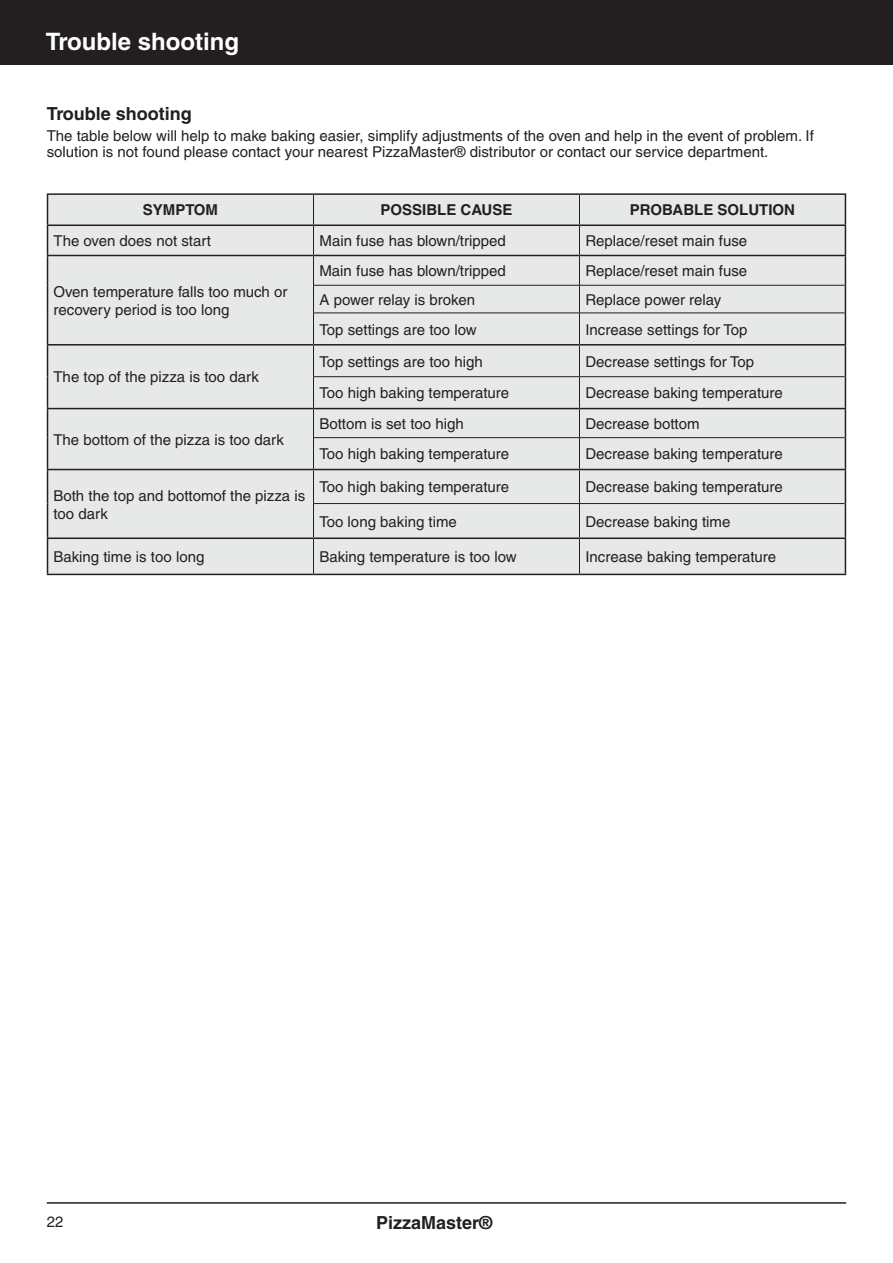
<style>
.page{position:relative;width:893px;height:1263px;background:#fff}
.page>*{position:absolute;margin:0;border:0;box-sizing:border-box;transform-origin:0 0}
.t1{font:700 24px "Helvetica";color:#fff}
.t2{font:700 18px "Helvetica";color:#231f20}
.t3{font:15px/18px "Helvetica";color:#231f20}
.t4{font:700 15px "Helvetica";color:#231f20}
</style>
<div class="page">
<div style="left:0;top:0;width:893px;height:65px;background:#231f20"></div>
<hr style="left:47px;top:1202px;width:799px;height:2px;background:#231f20">
<div style="left:48px;top:195px;width:797px;height:379px;background:#e7e8e8"></div>
<hr style="left:47px;top:193px;width:266px;height:2px;background:#231f20">
<hr style="left:313px;top:193px;width:266px;height:2px;background:#231f20">
<hr style="left:579px;top:193px;width:267px;height:2px;background:#231f20">
<hr style="left:313px;top:285px;width:266px;height:1px;background:#231f20">
<svg style="left:313px;top:195px;width:1px;height:118px"></svg>
<hr style="left:579px;top:285px;width:266px;height:1px;background:#231f20">
<svg style="left:579px;top:195px;width:1px;height:118px"></svg>
<hr style="left:313px;top:313px;width:266px;height:1px;background:#231f20">
<hr style="left:313px;top:313px;width:1px;height:31px;background:#231f20">
<hr style="left:579px;top:313px;width:266px;height:1px;background:#231f20">
<hr style="left:579px;top:313px;width:1px;height:31px;background:#231f20">
<hr style="left:313px;top:345px;width:1px;height:31px;background:#231f20">
<hr style="left:579px;top:345px;width:1px;height:31px;background:#231f20">
<hr style="left:313px;top:376px;width:266px;height:1px;background:#231f20">
<hr style="left:313px;top:377px;width:1px;height:31px;background:#231f20">
<hr style="left:579px;top:376px;width:266px;height:1px;background:#231f20">
<hr style="left:579px;top:377px;width:1px;height:31px;background:#231f20">
<svg style="left:313px;top:409px;width:1px;height:28px"></svg>
<svg style="left:579px;top:409px;width:1px;height:28px"></svg>
<hr style="left:313px;top:437px;width:266px;height:1px;background:#231f20">
<hr style="left:313px;top:438px;width:1px;height:31px;background:#231f20">
<hr style="left:579px;top:437px;width:266px;height:1px;background:#231f20">
<hr style="left:579px;top:438px;width:1px;height:31px;background:#231f20">
<hr style="left:313px;top:470px;width:1px;height:33px;background:#231f20">
<hr style="left:579px;top:470px;width:1px;height:33px;background:#231f20">
<hr style="left:313px;top:503px;width:266px;height:1px;background:#231f20">
<hr style="left:313px;top:504px;width:1px;height:33px;background:#231f20">
<hr style="left:579px;top:503px;width:266px;height:1px;background:#231f20">
<hr style="left:579px;top:504px;width:1px;height:33px;background:#231f20">
<hr style="left:313px;top:539px;width:1px;height:35px;background:#231f20">
<hr style="left:579px;top:539px;width:1px;height:35px;background:#231f20">
<hr style="left:47px;top:224px;width:266px;height:2px;background:#231f20">
<hr style="left:313px;top:224px;width:266px;height:2px;background:#231f20">
<hr style="left:579px;top:224px;width:267px;height:2px;background:#231f20">
<hr style="left:47px;top:255px;width:266px;height:1px;background:#231f20">
<svg style="left:47px;top:195px;width:1px;height:118px"></svg>
<hr style="left:47px;top:313px;width:1px;height:31px;background:#231f20">
<hr style="left:313px;top:255px;width:266px;height:1px;background:#231f20">
<hr style="left:579px;top:255px;width:267px;height:1px;background:#231f20">
<svg style="left:845px;top:195px;width:1px;height:118px"></svg>
<hr style="left:845px;top:313px;width:1px;height:31px;background:#231f20">
<hr style="left:47px;top:344px;width:266px;height:1px;background:#231f20">
<hr style="left:47px;top:345px;width:1px;height:32px;background:#231f20">
<hr style="left:47px;top:377px;width:1px;height:31px;background:#231f20">
<hr style="left:313px;top:344px;width:266px;height:1px;background:#231f20">
<hr style="left:579px;top:344px;width:267px;height:1px;background:#231f20">
<hr style="left:845px;top:345px;width:1px;height:32px;background:#231f20">
<hr style="left:845px;top:377px;width:1px;height:31px;background:#231f20">
<hr style="left:47px;top:408px;width:266px;height:1px;background:#231f20">
<svg style="left:47px;top:409px;width:1px;height:29px"></svg>
<hr style="left:47px;top:438px;width:1px;height:31px;background:#231f20">
<hr style="left:313px;top:408px;width:266px;height:1px;background:#231f20">
<hr style="left:579px;top:408px;width:267px;height:1px;background:#231f20">
<svg style="left:845px;top:409px;width:1px;height:29px"></svg>
<hr style="left:845px;top:438px;width:1px;height:31px;background:#231f20">
<hr style="left:47px;top:469px;width:266px;height:1px;background:#231f20">
<hr style="left:47px;top:470px;width:1px;height:33px;background:#231f20">
<hr style="left:47px;top:503px;width:1px;height:34px;background:#231f20">
<hr style="left:313px;top:469px;width:266px;height:1px;background:#231f20">
<hr style="left:579px;top:469px;width:267px;height:1px;background:#231f20">
<hr style="left:845px;top:470px;width:1px;height:33px;background:#231f20">
<hr style="left:845px;top:503px;width:1px;height:34px;background:#231f20">
<hr style="left:47px;top:537px;width:266px;height:2px;background:#231f20">
<hr style="left:47px;top:539px;width:1px;height:35px;background:#231f20">
<hr style="left:313px;top:537px;width:266px;height:2px;background:#231f20">
<hr style="left:579px;top:537px;width:267px;height:2px;background:#231f20">
<hr style="left:845px;top:539px;width:1px;height:35px;background:#231f20">
<hr style="left:47px;top:574px;width:266px;height:1px;background:#231f20">
<hr style="left:313px;top:574px;width:266px;height:1px;background:#231f20">
<hr style="left:579px;top:574px;width:267px;height:1px;background:#231f20">
<h1 class="t1" style="left:46px;top:27px;width:195px">Trouble shooting</h1>
<p class="t2" style="left:47px;top:103px;width:147px">Trouble shooting</p>
<p class="t3" style="left:47px;top:127px;width:768px;line-height:16.5px">The table below will help to make baking easier, simplify adjustments of the oven and help in the event of problem. If solution is not found please contact your nearest PizzaMaster® distributor or contact our service department.</p>
<p class="t4" style="left:143px;top:201px;width:77px">SYMPTOM</p>
<p class="t4" style="left:381px;top:201px;width:133px">POSSIBLE CAUSE</p>
<p class="t4" style="left:630px;top:201px;width:167px">PROBABLE SOLUTION</p>
<p class="t3" style="left:54px;top:232px;width:159px">The oven does not start</p>
<p class="t3" style="left:319px;top:232px;width:188px">Main fuse has blown/tripped</p>
<p class="t3" style="left:585px;top:232px;width:163px">Replace/reset main fuse</p>
<p class="t3" style="left:54px;top:283px;width:235px">Oven temperature falls too much or recovery period is too long</p>
<p class="t3" style="left:319px;top:262px;width:188px">Main fuse has blown/tripped</p>
<p class="t3" style="left:585px;top:262px;width:163px">Replace/reset main fuse</p>
<p class="t3" style="left:319px;top:291px;width:157px">A power relay is broken</p>
<p class="t3" style="left:585px;top:291px;width:137px">Replace power relay</p>
<p class="t3" style="left:319px;top:320px;width:159px">Top settings are too low</p>
<p class="t3" style="left:585px;top:320px;width:164px">Increase settings for Top</p>
<p class="t3" style="left:53px;top:368px;width:207px">The top of the pizza is too dark</p>
<p class="t3" style="left:53px;top:431px;width:232px">The bottom of the pizza is too dark</p>
<p class="t3" style="left:53px;top:486px;width:253px">Both the top and bottomof the pizza is too dark</p>
<p class="t3" style="left:319px;top:352px;width:165px">Top settings are too high</p>
<p class="t3" style="left:585px;top:352px;width:170px">Decrease settings for Top</p>
<p class="t3" style="left:319px;top:384px;width:191px">Too high baking temperature</p>
<p class="t3" style="left:585px;top:384px;width:199px">Decrease baking temperature</p>
<p class="t3" style="left:319px;top:415px;width:146px">Bottom is set too high</p>
<p class="t3" style="left:585px;top:415px;width:116px">Decrease bottom</p>
<p class="t3" style="left:319px;top:445px;width:191px">Too high baking temperature</p>
<p class="t3" style="left:585px;top:445px;width:199px">Decrease baking temperature</p>
<p class="t3" style="left:319px;top:478px;width:191px">Too high baking temperature</p>
<p class="t3" style="left:585px;top:478px;width:199px">Decrease baking temperature</p>
<p class="t3" style="left:319px;top:512px;width:139px">Too long baking time</p>
<p class="t3" style="left:585px;top:512px;width:147px">Decrease baking time</p>
<p class="t3" style="left:53px;top:548px;width:152px">Baking time is too long</p>
<p class="t3" style="left:319px;top:548px;width:199px">Baking temperature is too low</p>
<p class="t3" style="left:585px;top:548px;width:192px">Increase baking temperature</p>
<p class="t3" style="left:47px;top:1213px;width:18px">22</p>
<p class="t2" style="left:376px;top:1212px;width:118px">PizzaMaster®</p>
</div>
